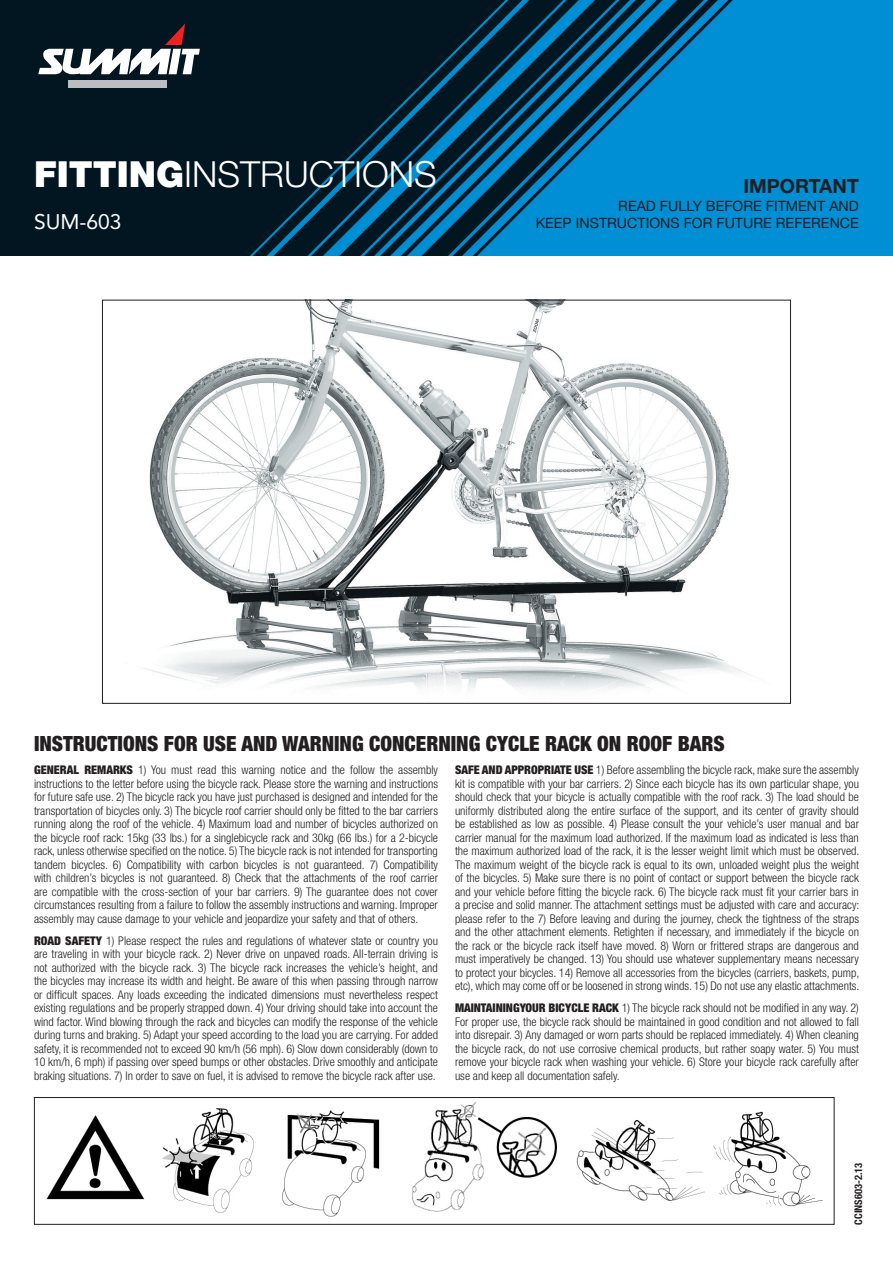
<style>
.page{position:relative;width:893px;height:1263px;background:#fff}
.page>*{position:absolute;margin:0;border:0;box-sizing:border-box;transform-origin:0 0}
.t1{font:300 36px "Helvetica Neue LT Std";color:#fff}
.t2{font:900 condensed 21px "Helvetica Neue LT Std";color:#231f20}
.t3{font:21px "Avenir";color:#fff}
.t4{font:700 19.5px "Helvetica Neue LT Std";color:#231f20}
.t5{font:14.25px/16.5px "Helvetica Neue LT Std";color:#231f20;text-align:right}
.t6{font:300 condensed 12px/13.5px "Helvetica Neue LT Std";color:#231f20;text-align:justify}
.t7{font:700 condensed 10.5px "Helvetica Neue LT Std";color:#231f20}
.s1{font-weight:900}
</style>
<div class="page">
<img style="left:0;top:0;width:893px;height:255px">
<svg style="left:38px;top:23px;width:162px;height:52px"></svg>
<div style="left:68px;top:80px;width:99px;height:8px;background:#bcbdc0"></div>
<img style="left:46px;top:1102px;width:777px;height:115px">
<div style="left:34px;top:1097px;width:800px;height:128px;border:1px solid #231f20"></div>
<img style="left:143px;top:302px;width:609px;height:389px">
<p class="t1" style="left:34px;top:152px;width:404px"><span class="s1">FITTING</span>INSTRUCTIONS</p>
<p class="t3" style="left:34px;top:209px;width:89px">SUM-603</p>
<p class="t4" style="left:743px;top:173px;width:117px">IMPORTANT</p>
<p class="t5" style="left:536px;top:198px;width:325px">READ FULLY BEFORE FITMENT AND<br>KEEP INSTRUCTIONS FOR FUTURE REFERENCE</p>
<p class="t2" style="left:34px;top:730px;width:692px">INSTRUCTIONS FOR USE AND WARNING CONCERNING CYCLE RACK ON ROOF BARS</p>
<p class="t6" style="left:34px;top:763px;width:406px"><span class="s1">GENERAL REMARKS</span> 1) You must read this warning notice and the follow the assembly instructions to the letter before using the bicycle rack. Please store the warning and instructions for future safe use. 2) The bicycle rack you have just purchased is designed and intended for the transportation of bicycles only. 3) The bicycle roof carrier should only be fitted to the bar carriers running along the roof of the vehicle. 4) Maximum load and number of bicycles authorized on the bicycle roof rack: 15kg (33 lbs.) for a singlebicycle rack and 30kg (66 lbs.) for a 2-bicycle rack, unless otherwise specified on the notice. 5) The bicycle rack is not intended for transporting tandem bicycles. 6) Compatibility with carbon bicycles is not guaranteed. 7) Compatibility with children’s bicycles is not guaranteed. 8) Check that the attachments of the roof carrier are compatible with the cross-section of your bar carriers. 9) The guarantee does not cover circumstances resulting from a failure to follow the assembly instructions and warning. Improper assembly may cause damage to your vehicle and jeopardize your safety and that of others.</p>
<p class="t6" style="left:34px;top:933px;width:406px"><span class="s1">ROAD SAFETY</span> 1) Please respect the rules and regulations of whatever state or country you are traveling in with your bicycle rack. 2) Never drive on unpaved roads. All-terrain driving is not authorized with the bicycle rack. 3) The bicycle rack increases the vehicle’s height, and the bicycles may increase its width and height. Be aware of this when passing through narrow or difficult spaces. Any loads exceeding the indicated dimensions must nevertheless respect existing regulations and be properly strapped down. 4) Your driving should take into account the wind factor. Wind blowing through the rack and bicycles can modify the response of the vehicle during turns and braking. 5) Adapt your speed according to the load you are carrying. For added safety, it is recommended not to exceed 90 km/h (56 mph). 6) Slow down considerably (down to 10 km/h, 6 mph) if passing over speed bumps or other obstacles. Drive smoothly and anticipate braking situations. 7) In order to save on fuel, it is advised to remove the bicycle rack after use.</p>
<p class="t6" style="left:455px;top:763px;width:406px"><span class="s1">SAFE AND APPROPRIATE USE</span> 1) Before assembling the bicycle rack, make sure the assembly kit is compatible with your bar carriers. 2) Since each bicycle has its own particular shape, you should check that your bicycle is actually compatible with the roof rack. 3) The load should be uniformly distributed along the entire surface of the support, and its center of gravity should be established as low as possible. 4) Please consult the your vehicle’s user manual and bar carrier manual for the maximum load authorized. If the maximum load as indicated is less than the maximum authorized load of the rack, it is the lesser weight limit which must be observed.<br>The maximum weight of the bicycle rack is equal to its own, unloaded weight plus the weight of the bicycles. 5) Make sure there is no point of contact or support between the bicycle rack and your vehicle before fitting the bicycle rack. 6) The bicycle rack must fit your carrier bars in a precise and solid manner. The attachment settings must be adjusted with care and accuracy: please refer to the 7) Before leaving and during the journey, check the tightness of the straps and the other attachment elements. Retighten if necessary, and immediately if the bicycle on the rack or the bicycle rack itself have moved. 8) Worn or frittered straps are dangerous and must imperatively be changed. 13) You should use whatever supplementary means necessary to protect your bicycles. 14) Remove all accessories from the bicycles (carriers, baskets, pump, etc), which may come off or be loosened in strong winds. 15) Do not use any elastic attachments.</p>
<p class="t6" style="left:455px;top:1001px;width:405px"><span class="s1">MAINTAININGYOUR BICYCLE RACK</span> 1) The bicycle rack should not be modified in any way. 2)<br>For proper use, the bicycle rack should be maintained in good condition and not allowed to fall into disrepair. 3) Any damaged or worn parts should be replaced immediately. 4) When cleaning the bicycle rack, do not use corrosive chemical products, but rather soapy water. 5) You must remove your bicycle rack when washing your vehicle. 6) Store your bicycle rack carefully after use and keep all documentation safely.</p>
<p class="t7" style="left:852px;top:1225px;width:64px;rotate:-90deg">CCINS603-2.13</p>
</div>
